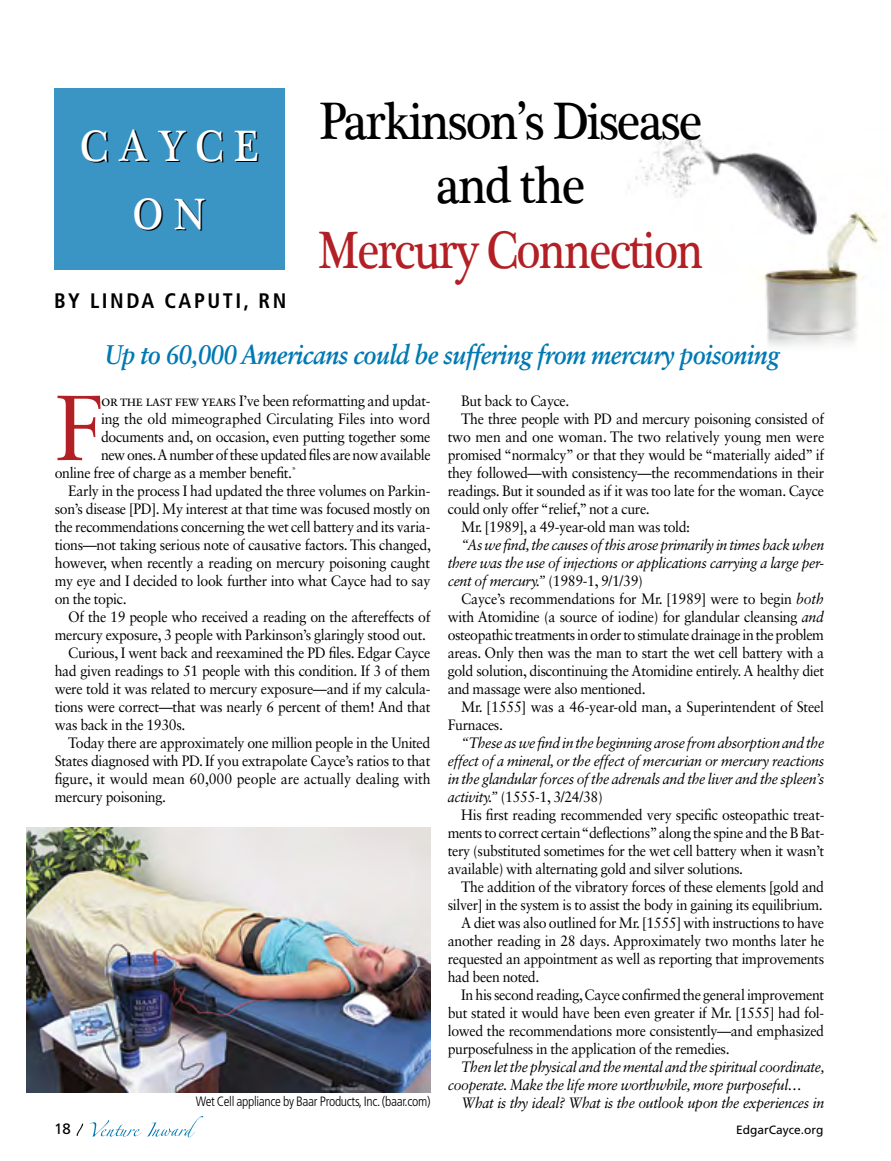
<style>
.page{position:relative;width:891px;height:1161px;background:#fff}
.page>*{position:absolute;margin:0;border:0;box-sizing:border-box;transform-origin:0 0}
.t1{font:92.4px "Sabon LT Std";color:#b21f24;scale:.94 1}
.t2{font:54px/64.5px "Plantagenet Cherokee";letter-spacing:-.035em;color:#000;text-align:center;scale:.9 1}
.t3{font:54px "Plantagenet Cherokee";letter-spacing:-.035em;color:#b21f24;scale:.84 1}
.t4{font:45px/67.7px "Plantagenet Cherokee";color:#fff;text-align:center;scale:.9 1}
.t5{font:italic 700 27px "Sabon LT Std";letter-spacing:-.025em;color:#0079b3;scale:.9 1}
.t6{font:700 condensed 21px "Frutiger LT Std";letter-spacing:.12em;color:#000}
.t7{font:15px/18px "Sabon LT Std";letter-spacing:-.025em;color:#000;text-align:justify;scale:.94 1}
.t8{font:italic 15px/18px "Sabon LT Std";letter-spacing:-.025em;color:#000;text-align:justify;scale:.94 1}
.t9{font:15px "Frutiger LT Std";color:#000}
.t10{font:300 condensed 13.5px "Frutiger LT Std";letter-spacing:-.025em;color:#000}
.t11{font:12px "Frutiger LT Std";color:#000}
.s1{font-style:normal}
.s2{font-style:italic}
</style>
<div class="page">
<img style="left:628px;top:128px;width:251px;height:218px">
<div style="left:54px;top:88px;width:230px;height:182px;background:#3a95c5"></div>
<svg style="left:77px;top:1124px;width:6px;height:12px"></svg>
<svg style="left:90px;top:1116px;width:113px;height:21px"></svg>
<img style="left:27px;top:828px;width:403px;height:264px">
<h3 class="t4" style="left:80px;top:114px;width:199px">Cayc e o n</h3>
<h3 class="t6" style="left:54px;top:289px;width:72px">BY LINDA</h3>
<h3 class="t6" style="left:164px;top:289px;width:29px">CAPUT</h3>
<h3 class="t6" style="left:235px;top:289px;width:53px">I, RN</h3>
<h2 class="t2" style="left:319px;top:90px;width:428px">Parkinson’s Disease and the</h2>
<h2 class="t3" style="left:318px;top:218px;width:461px">Mercury Connection</h2>
<h3 class="t5" style="left:105px;top:338px;width:751px">Up to 60,000 Americans could be suffering from mercury poisoning</h3>
<h1 class="t1" style="left:55px;top:373px;width:53px">F</h1>
<p class="t7" style="left:101px;top:392px;width:352px">or the last few years I’ve been reformatting and updat-</p>
<p class="t7" style="left:101px;top:410px;width:352px">ing the old mimeographed Circulating Files into word</p>
<p class="t7" style="left:101px;top:428px;width:352px">documents and, on occasion, even putting together some</p>
<p class="t7" style="left:101px;top:446px;width:352px">new ones. A number of these updated files are now available</p>
<p class="t7" style="left:55px;top:464px;width:259px">online free of charge as a member benefit.<sup>*</sup></p>
<p class="t7" style="left:68px;top:482px;width:387px">Early in the process I had updated the three volumes on Parkin-</p>
<p class="t7" style="left:55px;top:500px;width:401px">son’s disease [PD]. My interest at that time was focused mostly on</p>
<p class="t7" style="left:55px;top:518px;width:401px">the recommendations concerning the wet cell battery and its varia-</p>
<p class="t7" style="left:55px;top:536px;width:402px">tions—not taking serious note of causative factors. This changed,</p>
<p class="t7" style="left:55px;top:554px;width:401px">however, when recently a reading on mercury poisoning caught</p>
<p class="t7" style="left:55px;top:572px;width:401px">my eye and I decided to look further into what Cayce had to say</p>
<p class="t7" style="left:55px;top:590px;width:78px">on the topic.</p>
<p class="t7" style="left:68px;top:608px;width:387px">Of the 19 people who received a reading on the aftereffects of</p>
<p class="t7" style="left:55px;top:626px;width:396px">mercury exposure, 3 people with Parkinson’s glaringly stood out.</p>
<p class="t7" style="left:68px;top:644px;width:387px">Curious, I went back and reexamined the PD files. Edgar Cayce</p>
<p class="t7" style="left:55px;top:662px;width:401px">had given readings to 51 people with this condition. If 3 of them</p>
<p class="t7" style="left:55px;top:680px;width:401px">were told it was related to mercury exposure—and if my calcula-</p>
<p class="t7" style="left:55px;top:698px;width:401px">tions were correct—that was nearly 6 percent of them! And that</p>
<p class="t7" style="left:55px;top:716px;width:141px">was back in the 1930s.</p>
<p class="t7" style="left:68px;top:734px;width:387px">Today there are approximately one million people in the United</p>
<p class="t7" style="left:55px;top:752px;width:401px">States diagnosed with PD. If you extrapolate Cayce’s ratios to that</p>
<p class="t7" style="left:55px;top:770px;width:402px">figure, it would mean 60,000 people are actually dealing with</p>
<p class="t7" style="left:55px;top:788px;width:120px">mercury poisoning.</p>
<p class="t10" style="left:196px;top:1094px;width:236px">Wet Cell appliance by Baar Products, Inc. (baar.com)</p>
<p class="t7" style="left:461px;top:392px;width:117px">But back to Cayce.</p>
<p class="t7" style="left:461px;top:410px;width:388px">The three people with PD and mercury poisoning consisted of</p>
<p class="t7" style="left:448px;top:428px;width:402px">two men and one woman. The two relatively young men were</p>
<p class="t7" style="left:448px;top:446px;width:402px">promised “normalcy” or that they would be “materially aided” if</p>
<p class="t7" style="left:448px;top:464px;width:402px">they followed—with consistency—the recommendations in their</p>
<p class="t7" style="left:448px;top:482px;width:402px">readings. But it sounded as if it was too late for the woman. Cayce</p>
<p class="t7" style="left:448px;top:500px;width:217px">could only offer “relief,” not a cure.</p>
<p class="t7" style="left:461px;top:518px;width:245px">Mr. [1989], a 49-year-old man was told:</p>
<p class="t8" style="left:448px;top:536px;width:402px;text-indent:13px">“As we find, the causes of this arose primarily in times back when there was the use of injections or applications carrying a large per&shy;cent of mercury.” <span class="s1">(1989-1, 9/1/39)</span></p>
<p class="t7" style="left:448px;top:590px;width:402px;text-indent:13px">Cayce’s recommendations for Mr. [1989] were to begin <span class="s2">both </span>with Atomidine (a source of iodine) for glandular cleansing <span class="s2">and </span>osteopathic treatments in order to stimulate drainage in the problem areas. Only then was the man to start the wet cell battery with a gold solution, discontinuing the Atomidine entirely. A healthy diet and massage were also mentioned.</p>
<p class="t7" style="left:448px;top:698px;width:402px;text-indent:13px">Mr. [1555] was a 46-year-old man, a Superintendent of Steel<br>Furnaces.</p>
<p class="t8" style="left:448px;top:734px;width:402px;text-indent:13px">“These as we find in the beginning arose from absorption and the effect of a mineral, or the effect of mercurian or mercury reactions in the glandular forces of the adrenals and the liver and the spleen’s activity.” <span class="s1">(1555-1, 3/24/38)</span></p>
<p class="t7" style="left:448px;top:806px;width:402px;text-indent:13px">His first reading recommended very specific osteopathic treat&shy;ments to correct certain “deflections” along the spine and the B Bat&shy;tery (substituted sometimes for the wet cell battery when it wasn’t available) with alternating gold and silver solutions.</p>
<p class="t7" style="left:461px;top:878px;width:388px">The addition of the vibratory forces of these elements [gold and</p>
<p class="t7" style="left:448px;top:896px;width:401px">silver] in the system is to assist the body in gaining its equilibrium.</p>
<p class="t7" style="left:461px;top:914px;width:388px">A diet was also outlined for Mr. [1555] with instructions to have</p>
<p class="t7" style="left:448px;top:932px;width:402px">another reading in 28 days. Approximately two months later he</p>
<p class="t7" style="left:448px;top:950px;width:402px">requested an appointment as well as reporting that improvements</p>
<p class="t7" style="left:448px;top:968px;width:99px">had been noted.</p>
<p class="t7" style="left:461px;top:986px;width:388px">In his second reading, Cayce confirmed the general improvement</p>
<p class="t7" style="left:448px;top:1004px;width:402px">but stated it would have been even greater if Mr. [1555] had fol-</p>
<p class="t7" style="left:448px;top:1022px;width:402px">lowed the recommendations more consistently—and emphasized</p>
<p class="t7" style="left:448px;top:1040px;width:301px">purposefulness in the application of the remedies.</p>
<p class="t8" style="left:448px;top:1058px;width:402px;text-indent:13px">Then let the physical and the mental and the spiritual coordinate, cooperate. Make the life more worthwhile, more purposeful…</p>
<p class="t8" style="left:461px;top:1094px;width:388px">What is thy ideal? What is the outlook upon the experiences in</p>
<p class="t9" style="left:54px;top:1120px;width:18px">18</p>
<p class="t11" style="left:736px;top:1123px;width:89px">EdgarCayce.org</p>
</div>
